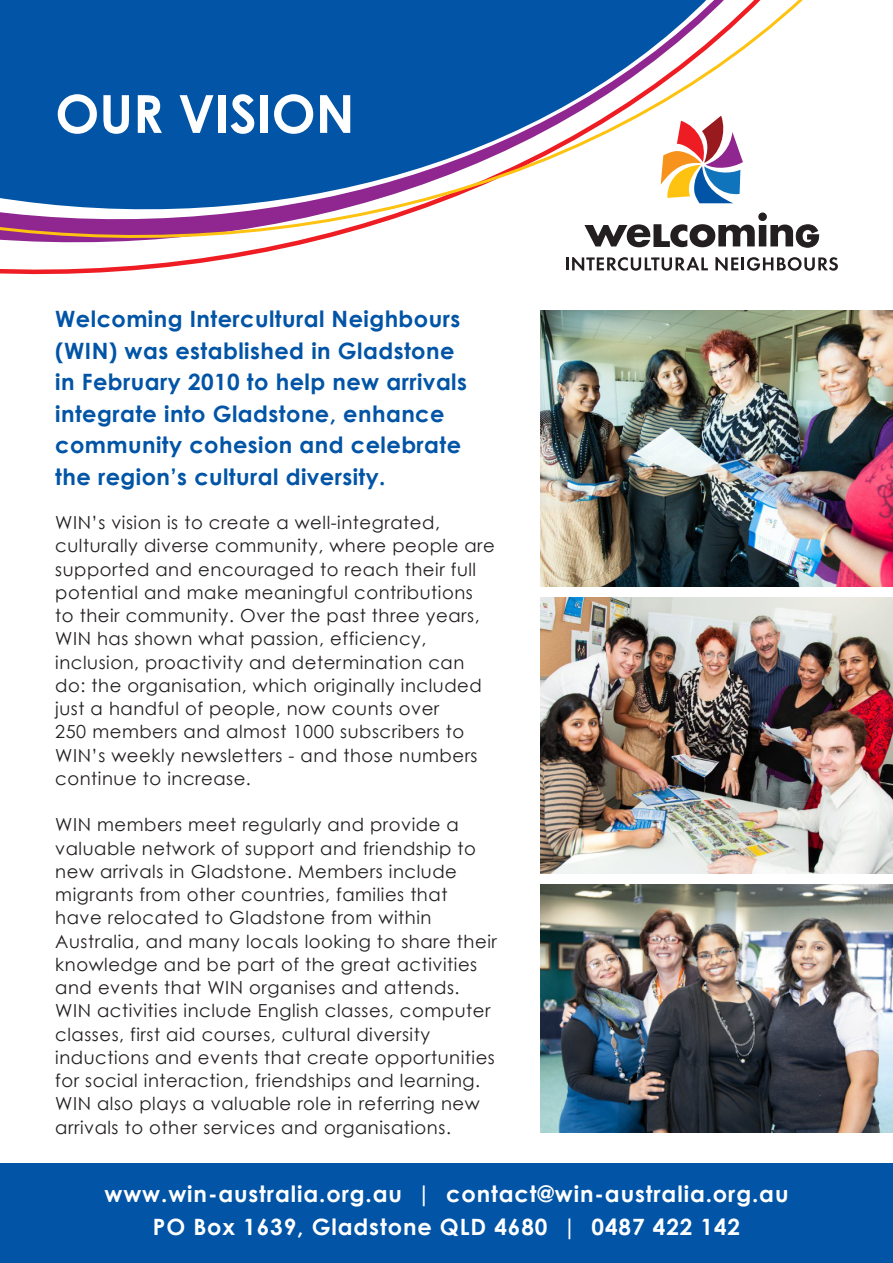
<style>
.page{position:relative;width:893px;height:1263px;background:#fff}
.page>*{position:absolute;margin:0;border:0;box-sizing:border-box;transform-origin:0 0}
.t1{font:700 52.5px "Century Gothic";color:#fff}
.t2{font:700 22.5px/31.5px "Century Gothic";letter-spacing:.02em;color:#0154a6}
.t3{font:700 22.5px "Century Gothic";letter-spacing:.04em;color:#fff}
.t4{font:18px/23.2px "Century Gothic";letter-spacing:.03em;color:#231f20}
</style>
<div class="page">
<div style="left:0;top:1164px;width:893px;height:99px;background:#0154a6"></div>
<img style="left:541px;top:598px;width:352px;height:276px">
<img style="left:541px;top:310px;width:352px;height:276px">
<img style="left:541px;top:885px;width:352px;height:248px">
<svg style="left:834px;top:257px;width:4px;height:14px"></svg>
<svg style="left:540px;top:310px;width:276px;height:4px"></svg>
<svg style="left:0;top:0;width:834px;height:275px"></svg>
<p class="t1" style="left:55px;top:81px;width:301px">OUR VISION</p>
<p class="t2" style="left:55px;top:303px;width:413px">Welcoming Intercultural Neighbours (WIN) was established in Gladstone in February 2010 to help new arrivals integrate into Gladstone, enhance community cohesion and celebrate the region’s cultural diversity.</p>
<p class="t4" style="left:55px;top:511px;width:441px">WIN’s vision is to create a well-integrated, culturally diverse community, where people are supported and encouraged to reach their full potential and make meaningful contributions to their community. Over the past three years, WIN has shown what passion, efficiency, inclusion, proactivity and determination can do: the organisation, which originally included just a handful of people, now counts over<br>250 members and almost 1000 subscribers to WIN’s weekly newsletters - and those numbers continue to increase.</p>
<p class="t4" style="left:55px;top:813px;width:443px">WIN members meet regularly and provide a valuable network of support and friendship to new arrivals in Gladstone. Members include migrants from other countries, families that have relocated to Gladstone from within Australia, and many locals looking to share their knowledge and be part of the great activities and events that WIN organises and attends.<br>WIN activities include English classes, computer classes, first aid courses, cultural diversity inductions and events that create opportunities for social interaction, friendships and learning.<br>WIN also plays a valuable role in referring new arrivals to other services and organisations.</p>
<p class="t3" style="left:104px;top:1179px;width:686px">www.win-australia.org.au | contact@win-australia.org.au</p>
<p class="t3" style="left:153px;top:1212px;width:589px">PO Box 1639, Gladstone QLD 4680 | 0487 422 142</p>
</div>
